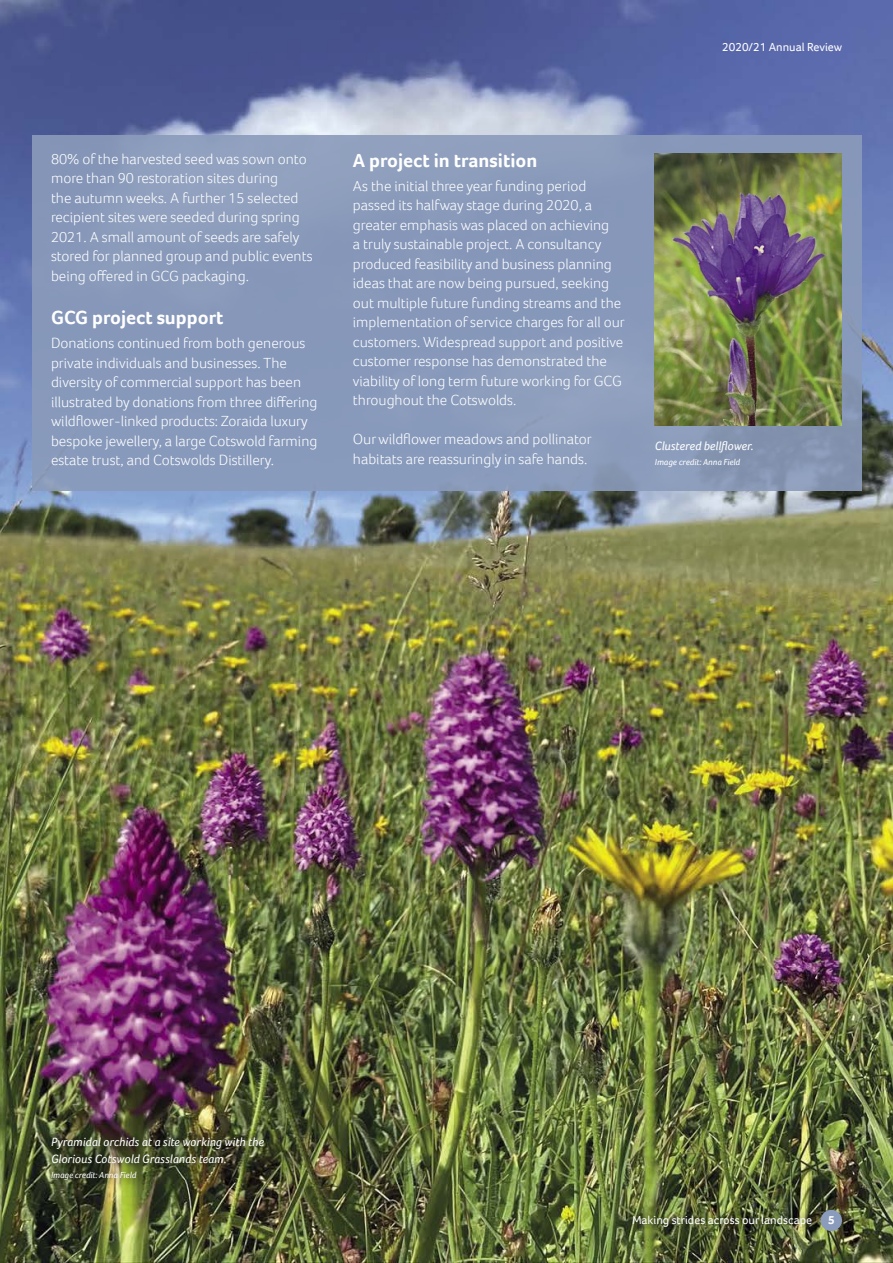
<style>
.page{position:relative;width:893px;height:1263px;background:#fff}
.page>*{position:absolute;margin:0;border:0;box-sizing:border-box;transform-origin:0 0}
.t1{font:700 19.5px "Foco";color:#fff}
.t2{font:300 15px/19.5px "Foco";color:#fff}
.t3{font:italic 12.3px/17px "Foco";color:#fff}
.t4{font:12px "Foco";color:#fff}
.t5{font:700 12px "Foco";color:#fff}
.t6{font:italic 9px "Foco";color:#fff}
</style>
<div class="page">
<img style="left:0;top:0;width:893px;height:1263px">
<div style="left:624px;top:1207px;width:197px;height:29px;background:#000;opacity:.75"></div>
<div style="left:821px;top:1210px;width:21px;height:21px;background:#8a9bbb;border-radius:50%"></div>
<div style="left:32px;top:135px;width:829px;height:355px;background:#8a9bbb"></div>
<img style="left:655px;top:153px;width:187px;height:272px">
<img style="left:43px;top:1129px;width:230px;height:60px">
<p class="t4" style="left:722px;top:39px;width:121px">2020/21 Annual Review</p>
<p class="t2" style="left:51px;top:149px;width:263px">80% of the harvested seed was sown onto more than 90 restoration sites during<br>the autumn weeks. A further 15 selected recipient sites were seeded during spring 2021. A small amount of seeds are safely stored for planned group and public events being offered in GCG packaging.</p>
<h1 class="t1" style="left:51px;top:305px;width:174px">GCG project support</h1>
<p class="t2" style="left:51px;top:333px;width:268px">Donations continued from both generous private individuals and businesses. The diversity of commercial support has been illustrated by donations from three differing wildflower-linked products: Zoraida luxury bespoke jewellery, a large Cotswold farming estate trust, and Cotswolds Distillery.</p>
<h1 class="t1" style="left:353px;top:147px;width:186px">A project in transition</h1>
<p class="t2" style="left:353px;top:176px;width:273px">As the initial three year funding period passed its halfway stage during 2020, a greater emphasis was placed on achieving<br>a truly sustainable project. A consultancy produced feasibility and business planning ideas that are now being pursued, seeking out multiple future funding streams and the implementation of service charges for all our customers. Widespread support and positive customer response has demonstrated the viability of long term future working for GCG throughout the Cotswolds.</p>
<p class="t2" style="left:353px;top:429px;width:240px">Our wildflower meadows and pollinator habitats are reassuringly in safe hands.</p>
<p class="t3" style="left:655px;top:437px;width:100px">Clustered bellflower.</p>
<p class="t6" style="left:655px;top:456px;width:87px">Image credit: Anna Field</p>
<p class="t3" style="left:51px;top:1133px;width:215px">Pyramidal orchids at a site working with the<br>Glorious Cotswold Grasslands team.</p>
<p class="t6" style="left:51px;top:1169px;width:87px">Image credit: Anna Field</p>
<p class="t4" style="left:632px;top:1212px;width:182px">Making strides across our landscape</p>
<p class="t5" style="left:828px;top:1212px;width:8px">5</p>
</div>
